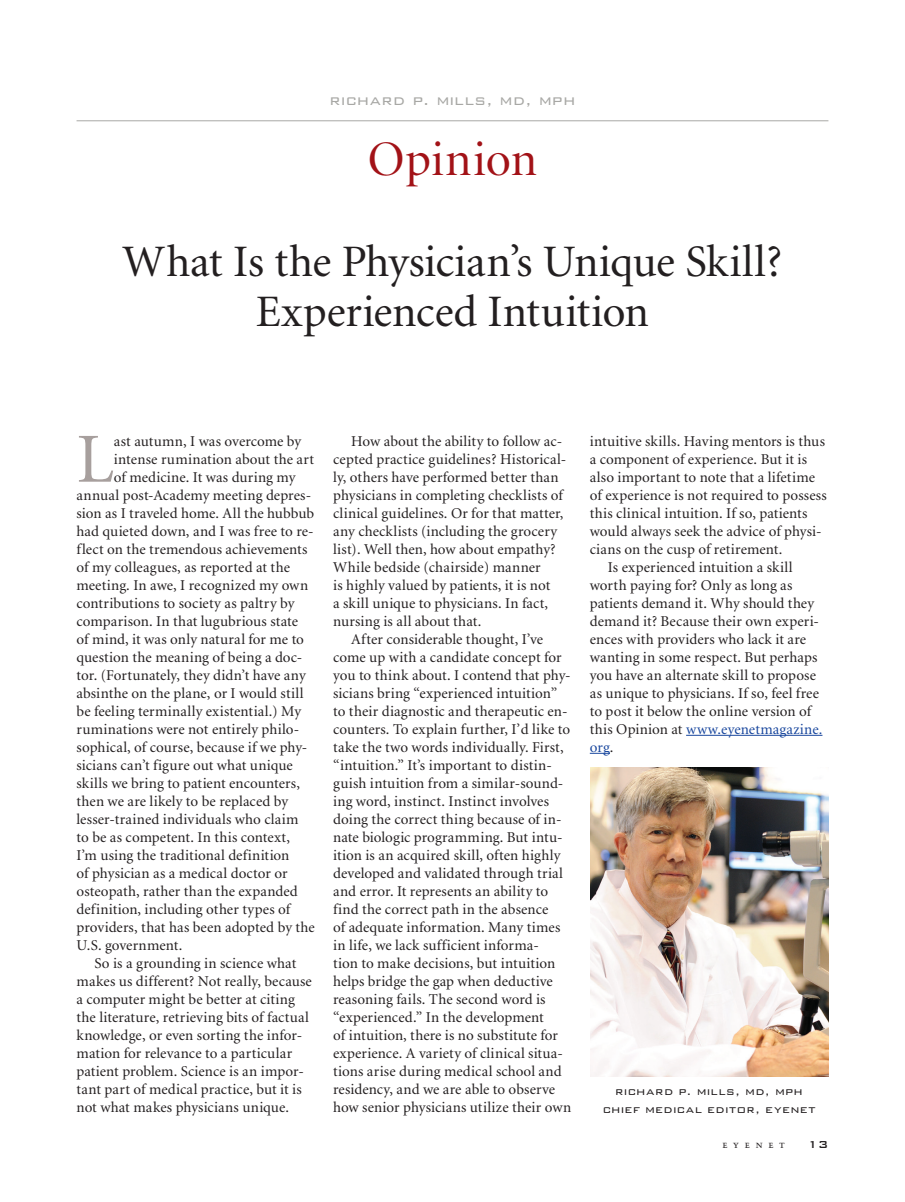
<style>
.page{position:relative;width:905px;height:1202px;background:#fff}
.page>*{position:absolute;margin:0;border:0;box-sizing:border-box;transform-origin:0 0}
.t1{font:70.35px "Minion";color:#a79f9d}
.t2{font:49.5px "Minion Display";letter-spacing:.01em;color:#a21217}
.t3{font:45px/49.5px "Minion";letter-spacing:-.005em;color:#231f20;text-align:center}
.t4{font:300 18px "Bank Gothic BT";letter-spacing:.005em;color:#a8a8a5}
.t5{font:15px "Minion";letter-spacing:.005em;color:#231f20}
.t6{font:15px "Minion";letter-spacing:.015em;color:#18469d}
.t7{font:300 13.5px/18px "Bank Gothic BT";letter-spacing:.015em;color:#231f20;text-align:center}
.t8{font:500 13.5px "Bank Gothic BT";color:#231f20}
.t9{font:10.5px "Trump Mediaeval SC";letter-spacing:.54em;color:#231f20}
.s1{color:#231f20}
</style>
<div class="page">
<hr style="left:76px;top:120px;width:752px;height:1px;background:#a8a8a5">
<hr style="left:686px;top:735px;width:136px;height:1px;background:#18469d">
<svg style="left:590px;top:753px;width:20px;height:1px"></svg>
<img style="left:590px;top:767px;width:238px;height:309px">
<p class="t4" style="left:329px;top:90px;width:247px">richard p. mills, md, mph</p>
<h2 class="t2" style="left:367px;top:135px;width:171px">Opinion</h2>
<h3 class="t3" style="left:123px;top:239px;width:661px">What Is the Physician’s Unique Skill?<br>Experienced Intuition</h3>
<h1 class="t1" style="left:76px;top:424px;width:39px">L</h1>
<p class="t5" style="left:114px;top:433px;width:189px">ast autumn, I was overcome by</p>
<p class="t5" style="left:114px;top:451px;width:202px">intense rumination about the art</p>
<p class="t5" style="left:114px;top:469px;width:183px">of medicine. It was during my</p>
<p class="t5" style="left:76px;top:487px;width:236px">annual post-Academy meeting depres-</p>
<p class="t5" style="left:76px;top:505px;width:239px">sion as I traveled home. All the hubbub</p>
<p class="t5" style="left:76px;top:523px;width:239px">had quieted down, and I was free to re-</p>
<p class="t5" style="left:76px;top:541px;width:232px">flect on the tremendous achievements</p>
<p class="t5" style="left:76px;top:559px;width:215px">of my colleagues, as reported at the</p>
<p class="t5" style="left:76px;top:577px;width:233px">meeting. In awe, I recognized my own</p>
<p class="t5" style="left:76px;top:595px;width:219px">contributions to society as paltry by</p>
<p class="t5" style="left:76px;top:613px;width:223px">comparison. In that lugubrious state</p>
<p class="t5" style="left:76px;top:631px;width:229px">of mind, it was only natural for me to</p>
<p class="t5" style="left:76px;top:649px;width:227px">question the meaning of being a doc-</p>
<p class="t5" style="left:76px;top:667px;width:231px">tor. (Fortunately, they didn’t have any</p>
<p class="t5" style="left:76px;top:685px;width:228px">absinthe on the plane, or I would still</p>
<p class="t5" style="left:76px;top:703px;width:226px">be feeling terminally existential.) My</p>
<p class="t5" style="left:76px;top:721px;width:224px">ruminations were not entirely philo-</p>
<p class="t5" style="left:76px;top:739px;width:232px">sophical, of course, because if we phy-</p>
<p class="t5" style="left:76px;top:757px;width:218px">sicians can’t figure out what unique</p>
<p class="t5" style="left:76px;top:775px;width:225px">skills we bring to patient encounters,</p>
<p class="t5" style="left:76px;top:793px;width:213px">then we are likely to be replaced by</p>
<p class="t5" style="left:76px;top:811px;width:223px">lesser-trained individuals who claim</p>
<p class="t5" style="left:76px;top:829px;width:215px">to be as competent. In this context,</p>
<p class="t5" style="left:76px;top:847px;width:214px">I’m using the traditional definition</p>
<p class="t5" style="left:76px;top:865px;width:212px">of physician as a medical doctor or</p>
<p class="t5" style="left:76px;top:883px;width:223px">osteopath, rather than the expanded</p>
<p class="t5" style="left:76px;top:901px;width:215px">definition, including other types of</p>
<p class="t5" style="left:76px;top:919px;width:240px">providers, that has been adopted by the</p>
<p class="t5" style="left:76px;top:937px;width:107px">U.S. government.</p>
<p class="t5" style="left:94px;top:955px;width:203px">So is a grounding in science what</p>
<p class="t5" style="left:76px;top:973px;width:237px">makes us different? Not really, because</p>
<p class="t5" style="left:76px;top:991px;width:220px">a computer might be better at citing</p>
<p class="t5" style="left:76px;top:1009px;width:234px">the literature, retrieving bits of factual</p>
<p class="t5" style="left:76px;top:1027px;width:227px">knowledge, or even sorting the infor-</p>
<p class="t5" style="left:76px;top:1045px;width:217px">mation for relevance to a particular</p>
<p class="t5" style="left:76px;top:1063px;width:229px">patient problem. Science is an impor-</p>
<p class="t5" style="left:76px;top:1081px;width:227px">tant part of medical practice, but it is</p>
<p class="t5" style="left:76px;top:1099px;width:214px">not what makes physicians unique.</p>
<p class="t5" style="left:351px;top:433px;width:212px">How about the ability to follow ac-</p>
<p class="t5" style="left:333px;top:451px;width:235px">cepted practice guidelines? Historical-</p>
<p class="t5" style="left:333px;top:469px;width:227px">ly, others have performed better than</p>
<p class="t5" style="left:333px;top:487px;width:231px">physicians in completing checklists of</p>
<p class="t5" style="left:333px;top:505px;width:232px">clinical guidelines. Or for that matter,</p>
<p class="t5" style="left:333px;top:523px;width:225px">any checklists (including the grocery</p>
<p class="t5" style="left:333px;top:541px;width:224px">list). Well then, how about empathy?</p>
<p class="t5" style="left:333px;top:559px;width:209px">While bedside (chairside) manner</p>
<p class="t5" style="left:333px;top:577px;width:219px">is highly valued by patients, it is not</p>
<p class="t5" style="left:333px;top:595px;width:216px">a skill unique to physicians. In fact,</p>
<p class="t5" style="left:333px;top:613px;width:150px">nursing is all about that.</p>
<p class="t5" style="left:351px;top:631px;width:193px">After considerable thought, I’ve</p>
<p class="t5" style="left:333px;top:649px;width:230px">come up with a candidate concept for</p>
<p class="t5" style="left:333px;top:667px;width:239px">you to think about. I contend that phy-</p>
<p class="t5" style="left:333px;top:685px;width:225px">sicians bring “experienced intuition”</p>
<p class="t5" style="left:333px;top:703px;width:236px">to their diagnostic and therapeutic en-</p>
<p class="t5" style="left:333px;top:721px;width:238px">counters. To explain further, I’d like to</p>
<p class="t5" style="left:333px;top:739px;width:232px">take the two words individually. First,</p>
<p class="t5" style="left:333px;top:757px;width:220px">“intuition.” It’s important to distin-</p>
<p class="t5" style="left:333px;top:775px;width:232px">guish intuition from a similar-sound-</p>
<p class="t5" style="left:333px;top:793px;width:217px">ing word, instinct. Instinct involves</p>
<p class="t5" style="left:333px;top:811px;width:230px">doing the correct thing because of in-</p>
<p class="t5" style="left:333px;top:829px;width:231px">nate biologic programming. But intu-</p>
<p class="t5" style="left:333px;top:847px;width:229px">ition is an acquired skill, often highly</p>
<p class="t5" style="left:333px;top:865px;width:231px">developed and validated through trial</p>
<p class="t5" style="left:333px;top:883px;width:217px">and error. It represents an ability to</p>
<p class="t5" style="left:333px;top:901px;width:217px">find the correct path in the absence</p>
<p class="t5" style="left:333px;top:919px;width:229px">of adequate information. Many times</p>
<p class="t5" style="left:333px;top:937px;width:207px">in life, we lack sufficient informa-</p>
<p class="t5" style="left:333px;top:955px;width:223px">tion to make decisions, but intuition</p>
<p class="t5" style="left:333px;top:973px;width:221px">helps bridge the gap when deductive</p>
<p class="t5" style="left:333px;top:991px;width:214px">reasoning fails. The second word is</p>
<p class="t5" style="left:333px;top:1009px;width:212px">“experienced.” In the development</p>
<p class="t5" style="left:333px;top:1027px;width:226px">of intuition, there is no substitute for</p>
<p class="t5" style="left:333px;top:1045px;width:231px">experience. A variety of clinical situa-</p>
<p class="t5" style="left:333px;top:1063px;width:230px">tions arise during medical school and</p>
<p class="t5" style="left:333px;top:1081px;width:223px">residency, and we are able to observe</p>
<p class="t5" style="left:333px;top:1099px;width:240px">how senior physicians utilize their own</p>
<p class="t5" style="left:590px;top:433px;width:237px">intuitive skills. Having mentors is thus</p>
<p class="t5" style="left:590px;top:451px;width:219px">a component of experience. But it is</p>
<p class="t5" style="left:590px;top:469px;width:227px">also important to note that a lifetime</p>
<p class="t5" style="left:590px;top:487px;width:238px">of experience is not required to possess</p>
<p class="t5" style="left:590px;top:505px;width:219px">this clinical intuition. If so, patients</p>
<p class="t5" style="left:590px;top:523px;width:233px">would always seek the advice of physi-</p>
<p class="t5" style="left:590px;top:541px;width:194px">cians on the cusp of retirement.</p>
<p class="t5" style="left:608px;top:559px;width:186px">Is experienced intuition a skill</p>
<p class="t5" style="left:590px;top:577px;width:204px">worth paying for? Only as long as</p>
<p class="t5" style="left:590px;top:595px;width:226px">patients demand it. Why should they</p>
<p class="t5" style="left:590px;top:613px;width:231px">demand it? Because their own experi-</p>
<p class="t5" style="left:590px;top:631px;width:218px">ences with providers who lack it are</p>
<p class="t5" style="left:590px;top:649px;width:229px">wanting in some respect. But perhaps</p>
<p class="t5" style="left:590px;top:667px;width:228px">you have an alternate skill to propose</p>
<p class="t5" style="left:590px;top:685px;width:231px">as unique to physicians. If so, feel free</p>
<p class="t5" style="left:590px;top:703px;width:223px">to post it below the online version of</p>
<p class="t6" style="left:590px;top:721px;width:234px"><span class="s1">this Opinion at</span> www.eyenetmagazine.</p>
<p class="t6" style="left:590px;top:739px;width:25px">org<span class="s1">.</span></p>
<p class="t7" style="left:602px;top:1081px;width:214px">richard p. mills, md, mph chief medical editor, eyenet</p>
<p class="t9" style="left:722px;top:1138px;width:64px">eyenet</p>
<p class="t8" style="left:807px;top:1137px;width:22px">13</p>
</div>
